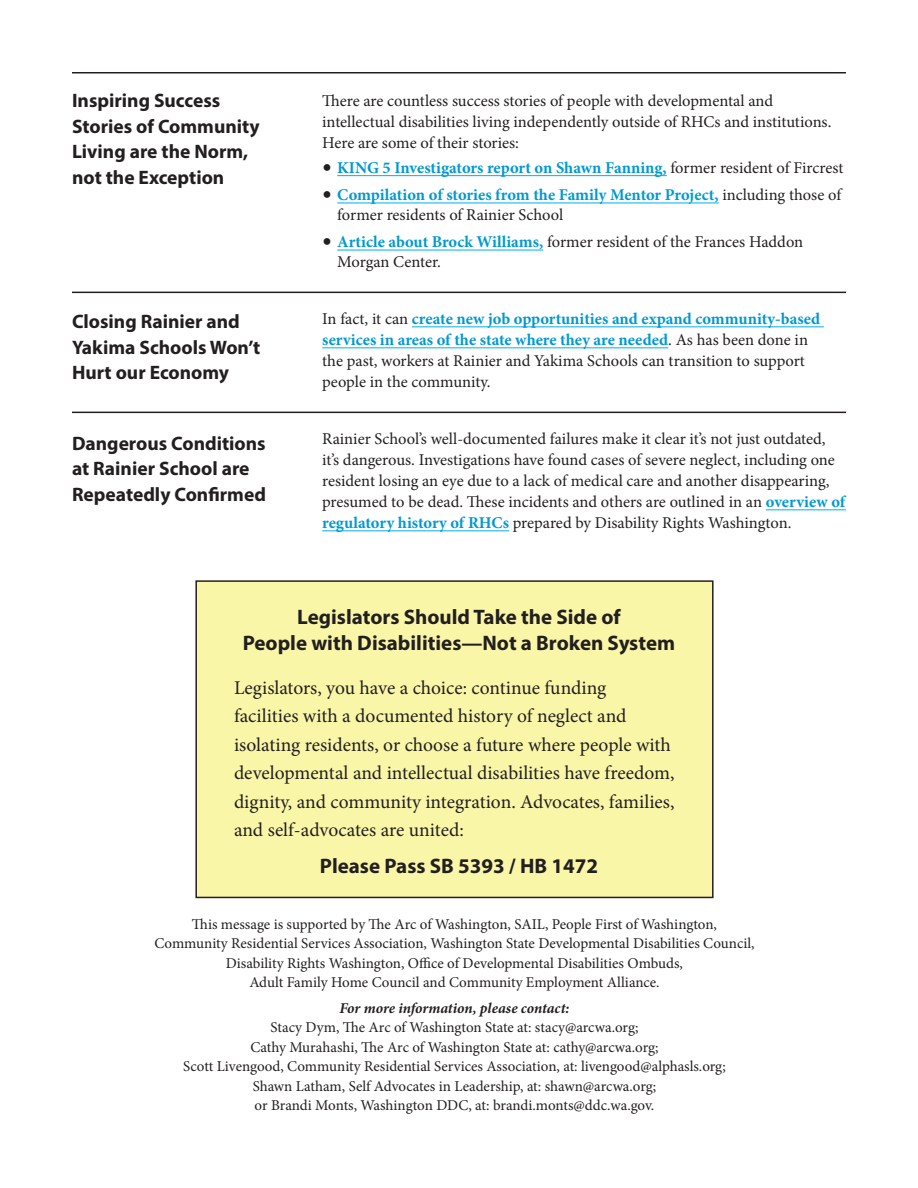
<style>
.page{position:relative;width:918px;height:1188px;background:#fff}
.page>*{position:absolute;margin:0;border:0;box-sizing:border-box;transform-origin:0 0}
.Subhead{font:700 21px/25.5px "Myriad Pro";color:#231f20;text-align:center}
.Paragraph{font:19.5px/28.5px "Minion Pro";color:#231f20}
.Subhead-2{font:700 19.5px/25.5px "Myriad Pro";color:#231f20}
.Paragraph-2{font:16.5px/21px "Minion Pro";letter-spacing:-.005em;color:#231f20}
.Indent{font:700 16.5px/19.8px "Minion Pro";letter-spacing:-.005em;color:#0099d1}
.Indent-2{font:16.5px/19.8px "Minion Pro";color:#231f20}
.Paragraph-3{font:15px/19.5px "Minion Pro";letter-spacing:-.005em;color:#231f20;text-align:center}
.s1{font-weight:400;font-size:25.5px;color:#231f20}
.s2{font-weight:400;color:#231f20}
.s3{font-size:25.5px}
.s4{font-weight:700;color:#0099d1}
.s5{font-weight:700;font-style:italic}
</style>
<div class="page">
<hr style="left:337px;top:175px;width:330px;height:1px;background:#00aeef">
<hr style="left:337px;top:203px;width:382px;height:1px;background:#00aeef">
<hr style="left:337px;top:250px;width:206px;height:1px;background:#00aeef">
<hr style="left:412px;top:326px;width:412px;height:1px;background:#00aeef">
<hr style="left:322px;top:347px;width:346px;height:1px;background:#00aeef">
<hr style="left:766px;top:509px;width:80px;height:1px;background:#00aeef">
<hr style="left:322px;top:530px;width:187px;height:1px;background:#00aeef">
<hr style="left:72px;top:72px;width:774px;height:2px;background:#231f20">
<hr style="left:72px;top:292px;width:774px;height:1px;background:#231f20">
<hr style="left:72px;top:412px;width:774px;height:1px;background:#231f20">
<div style="left:196px;top:581px;width:517px;height:316px;background:#faf6a8"></div>
<div style="left:195px;top:580px;width:519px;height:318px;border:2px solid #231f20"></div>
<p class="Subhead-2" style="left:72px;top:88px;width:189px">Inspiring Success<br>Stories of Community<br>Living are the Norm, not the Exception</p>
<p class="Subhead-2" style="left:72px;top:308px;width:190px">Closing Rainier and<br>Yakima Schools Won’t<br>Hurt our Economy</p>
<p class="Subhead-2" style="left:72px;top:430px;width:195px">Dangerous Conditions at Rainier School are<br>Repeatedly Confirmed</p>
<p class="Paragraph-2" style="left:322px;top:91px;width:511px">There are countless success stories of people with developmental and intellectual disabilities living independently outside of RHCs and institutions.<br>Here are some of their stories:</p>
<p class="Indent" style="left:322px;top:157px;width:523px"><span class="s1">•</span> KING 5 Investigators report on Shawn Fanning, <span class="s2">former resident of Fircrest</span></p>
<p class="Indent" style="left:337px;top:185px;width:506px;text-indent:-15px"><span class="s1">•</span> Compilation of stories from the Family Mentor Project, <span class="s2">including those of former residents of Rainier School</span></p>
<p class="Indent-2" style="left:337px;top:232px;width:468px;text-indent:-15px"><span class="s3">•</span> <span class="s4">Article about Brock Williams,</span> former resident of the Frances Haddon<br>Morgan Center.</p>
<p class="Paragraph-2" style="left:322px;top:308px;width:500px">In fact, it can <span class="s4">create new job opportunities and expand community-based services in areas of the state where they are needed</span>. As has been done in the past, workers at Rainier and Yakima Schools can transition to support people in the community.</p>
<p class="Paragraph-2" style="left:322px;top:428px;width:525px">Rainier School’s well-documented failures make it clear it’s not just outdated, it’s dangerous. Investigations have found cases of severe neglect, including one resident losing an eye due to a lack of medical care and another disappearing, presumed to be dead. These incidents and others are outlined in an <span class="s4">overview of regulatory history of RHCs</span> prepared by Disability Rights Washington.</p>
<p class="Subhead" style="left:243px;top:604px;width:434px">Legislators Should Take the Side of<br>People with Disabilities—Not a Broken System</p>
<p class="Paragraph" style="left:234px;top:673px;width:442px">Legislators, you have a choice: continue funding facilities with a documented history of neglect and isolating residents, or choose a future where people with developmental and intellectual disabilities have freedom, dignity, and community integration. Advocates, families, and self-advocates are united:</p>
<p class="Subhead" style="left:320px;top:853px;width:280px">Please Pass SB 5393 / HB 1472</p>
<p class="Paragraph-3" style="left:154px;top:914px;width:602px">This message is supported by The Arc of Washington, SAIL, People First of Washington, Community Residential Services Association, Washington State Developmental Disabilities Council, Disability Rights Washington, Office of Developmental Disabilities Ombuds,<br>Adult Family Home Council and Community Employment Alliance.</p>
<p class="Paragraph-3" style="left:183px;top:998px;width:544px"><span class="s5">For more information, please contact:<br></span>Stacy Dym, The Arc of Washington State at: stacy@arcwa.org;<br>Cathy Murahashi, The Arc of Washington State at: cathy@arcwa.org;<br>Scott Livengood, Community Residential Services Association, at: livengood@alphasls.org; Shawn Latham, Self Advocates in Leadership, at: shawn@arcwa.org;<br>or Brandi Monts, Washington DDC, at: brandi.monts@ddc.wa.gov.</p>
</div>
